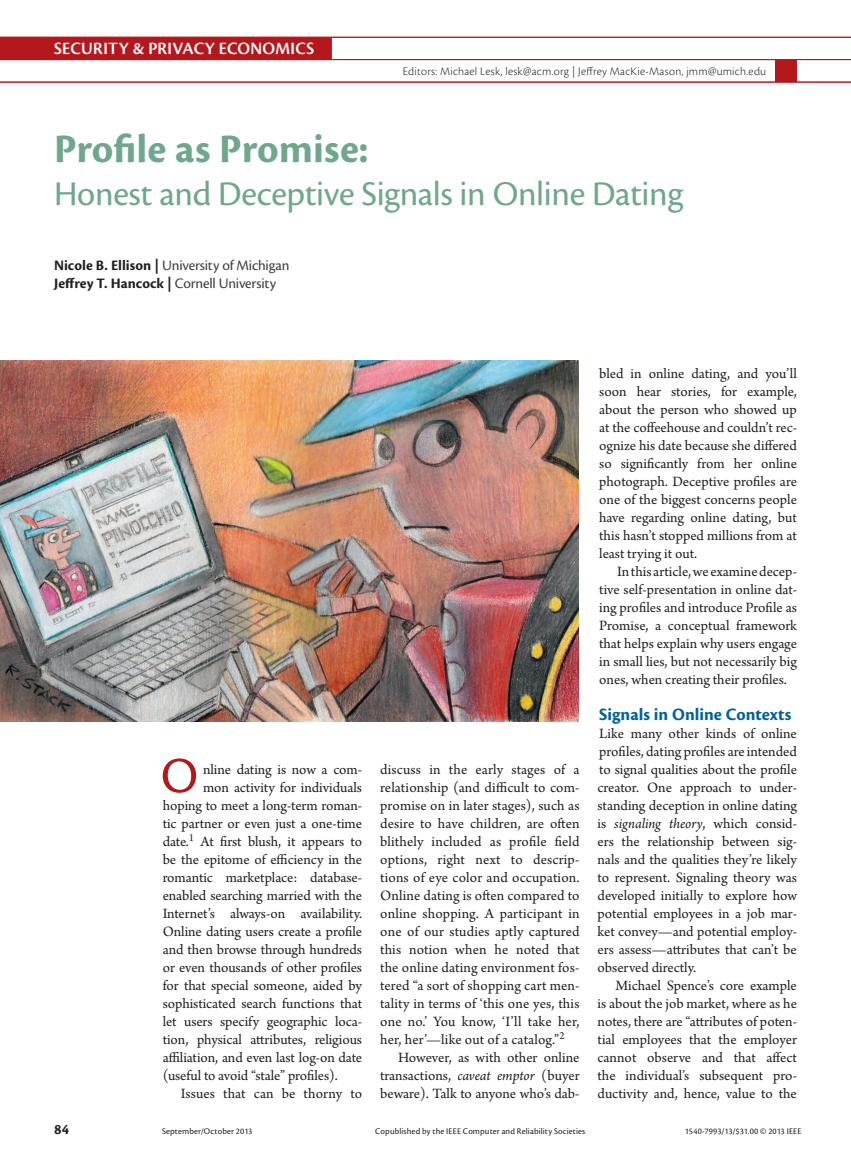
<style>
.page{position:relative;width:851px;height:1161px;background:#fff}
.page>*{position:absolute;margin:0;border:0;box-sizing:border-box;transform-origin:0 0}
.t1{font:52.35px "Cronos Pro";color:#b4181d}
.t2{font:700 42px "Cronos Pro";color:#6fa78d}
.t3{font:36px "Cronos Pro";letter-spacing:-.01em;color:#6fa78d}
.t4{font:18px "Cronos Pro Semibold Disp";letter-spacing:.015em;color:#fff}
.t5{font:700 18px "Cronos Pro";color:#006299}
.t6{font:15px/18px "Arno Pro";color:#231f20;text-align:justify}
.t7{font:15px/18px "Cronos Pro";letter-spacing:-.015em;color:#3e3e3f}
.t8{font:700 15px "Cronos Pro";color:#231f20}
.t9{font:300 12px "Cronos Pro";letter-spacing:.02em;color:#231f20}
.t10{font:9px "Cronos Pro";letter-spacing:.015em;color:#231f20}
.s1{font-weight:700;color:#231f20}
.s2{font-style:italic}
</style>
<div class="page">
<div style="left:0;top:38px;width:332px;height:22px;background:#b4181d"></div>
<div style="left:775px;top:60px;width:21px;height:22px;background:#b4181d"></div>
<hr style="left:0;top:37px;width:850px;height:1px;background:#b4181d">
<hr style="left:0;top:59px;width:850px;height:1px;background:#b4181d">
<hr style="left:0;top:82px;width:850px;height:1px;background:#b4181d">
<img style="left:0;top:360px;width:578px;height:361px">
<p class="t4" style="left:54px;top:38px;width:261px">SECURITY &amp; PRIVACY ECONOMICS</p>
<p class="t9" style="left:403px;top:64px;width:365px">Editors: Michael Lesk, lesk@acm.org | Jeffrey MacKie-Mason, jmm@umich.edu</p>
<h2 class="t2" style="left:54px;top:125px;width:316px">Profile as Promise:</h2>
<h3 class="t3" style="left:54px;top:173px;width:631px">Honest and Deceptive Signals in Online Dating</h3>
<p class="t7" style="left:54px;top:256px;width:237px"><span class="s1">Nicole B. Ellison |</span> University of Michigan<br><span class="s1">Jeffrey T. Hancock |</span> Cornell University</p>
<h1 class="t1" style="left:161px;top:746px;width:39px">O</h1>
<p class="t6" style="left:203px;top:761px;width:160px">nline dating is now a com-</p>
<p class="t6" style="left:203px;top:779px;width:160px">mon activity for individuals</p>
<p class="t6" style="left:163px;top:797px;width:201px">hoping to meet a long-term roman-</p>
<p class="t6" style="left:163px;top:815px;width:201px">tic partner or even just a one-time</p>
<p class="t6" style="left:163px;top:833px;width:201px">date.<sup>1</sup> At first blush, it appears to</p>
<p class="t6" style="left:163px;top:851px;width:201px">be the epitome of efficiency in the</p>
<p class="t6" style="left:163px;top:869px;width:201px">romantic marketplace: database-</p>
<p class="t6" style="left:163px;top:887px;width:201px">enabled searching married with the</p>
<p class="t6" style="left:163px;top:905px;width:201px">Internet’s always-on availability.</p>
<p class="t6" style="left:163px;top:923px;width:201px">Online dating users create a profile</p>
<p class="t6" style="left:163px;top:941px;width:201px">and then browse through hundreds</p>
<p class="t6" style="left:163px;top:959px;width:201px">or even thousands of other profiles</p>
<p class="t6" style="left:163px;top:977px;width:201px">for that special someone, aided by</p>
<p class="t6" style="left:163px;top:995px;width:201px">sophisticated search functions that</p>
<p class="t6" style="left:163px;top:1013px;width:201px">let users specify geographic loca-</p>
<p class="t6" style="left:163px;top:1031px;width:201px">tion, physical attributes, religious</p>
<p class="t6" style="left:163px;top:1049px;width:201px">affiliation, and even last log-on date</p>
<p class="t6" style="left:163px;top:1067px;width:176px">(useful to avoid “stale” profiles).</p>
<p class="t6" style="left:181px;top:1085px;width:183px">Issues that can be thorny to</p>
<p class="t6" style="left:380px;top:761px;width:201px">discuss in the early stages of a</p>
<p class="t6" style="left:380px;top:779px;width:201px">relationship (and difficult to com-</p>
<p class="t6" style="left:380px;top:797px;width:201px">promise on in later stages), such as</p>
<p class="t6" style="left:380px;top:815px;width:201px">desire to have children, are often</p>
<p class="t6" style="left:380px;top:833px;width:201px">blithely included as profile field</p>
<p class="t6" style="left:380px;top:851px;width:201px">options, right next to descrip-</p>
<p class="t6" style="left:380px;top:869px;width:201px">tions of eye color and occupation.</p>
<p class="t6" style="left:380px;top:887px;width:201px">Online dating is often compared to</p>
<p class="t6" style="left:380px;top:905px;width:201px">online shopping. A participant in</p>
<p class="t6" style="left:380px;top:923px;width:201px">one of our studies aptly captured</p>
<p class="t6" style="left:380px;top:941px;width:201px">this notion when he noted that</p>
<p class="t6" style="left:380px;top:959px;width:201px">the online dating environment fos-</p>
<p class="t6" style="left:380px;top:977px;width:201px">tered “a sort of shopping cart men-</p>
<p class="t6" style="left:380px;top:995px;width:201px">tality in terms of ‘this one yes, this</p>
<p class="t6" style="left:380px;top:1013px;width:201px">one no.’ You know, ‘I’ll take her,</p>
<p class="t6" style="left:380px;top:1031px;width:186px">her, her’—like out of a catalog.”<sup>2</sup></p>
<p class="t6" style="left:398px;top:1049px;width:183px">However, as with other online</p>
<p class="t6" style="left:380px;top:1067px;width:201px">transactions, <span class="s2">caveat emptor</span> (buyer</p>
<p class="t6" style="left:380px;top:1085px;width:201px">beware). Talk to anyone who’s dab-</p>
<p class="t6" style="left:599px;top:365px;width:199px">bled in online dating, and you’ll soon hear stories, for example, about the person who showed up at the coffeehouse and couldn’t rec&shy;ognize his date because she differed so significantly from her online photograph. Deceptive profiles are one of the biggest concerns people have regarding online dating, but this hasn’t stopped millions from at least trying it out.</p>
<p class="t6" style="left:599px;top:563px;width:199px;text-indent:18px">In this article, we examine decep&shy;tive self-presentation in online dat&shy;ing profiles and introduce Profile as Promise, a conceptual framework that helps explain why users engage in small lies, but not necessarily big ones, when creating their profiles.</p>
<p class="t5" style="left:599px;top:704px;width:194px">Signals in Online Contexts</p>
<p class="t6" style="left:597px;top:725px;width:201px">Like many other kinds of online profiles, dating profiles are intended to signal qualities about the profile creator. One approach to under&shy;standing deception in online dating is <span class="s2">signaling theory</span>, which consid&shy;ers the relationship between sig&shy;nals and the qualities they’re likely to represent. Signaling theory was developed initially to explore how potential employees in a job mar&shy;ket convey—and potential employ&shy;ers assess—attributes that can’t be observed directly.</p>
<p class="t6" style="left:597px;top:977px;width:201px;text-indent:18px">Michael Spence’s core example is about the job market, where as he notes, there are “attributes of poten&shy;tial employees that the employer cannot observe and that affect the individual’s subsequent pro&shy;ductivity and, hence, value to the</p>
<p class="t8" style="left:54px;top:1121px;width:17px">84</p>
<p class="t10" style="left:162px;top:1126px;width:92px">September/October 2013</p>
<p class="t10" style="left:375px;top:1126px;width:212px">Copublished by the IEEE Computer and Reliability Societies</p>
<p class="t10" style="left:685px;top:1126px;width:118px">1540-7993/13/$31.00 © 2013 IEEE</p>
</div>
